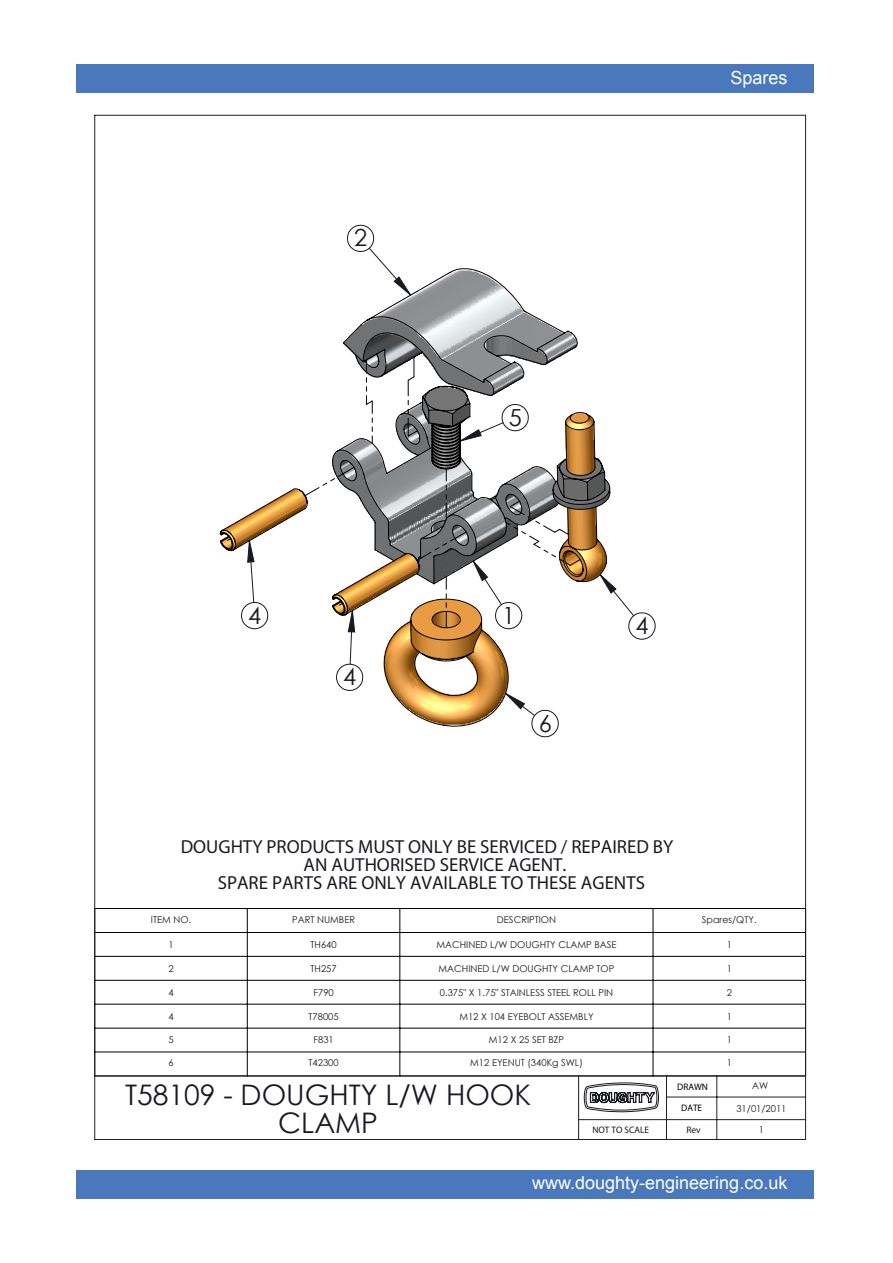
<style>
.page{position:relative;width:893px;height:1263px;background:#fff}
.page>*{position:absolute;margin:0;border:0;box-sizing:border-box;transform-origin:0 0}
.t1{font:28.35px/27.5px "Century Gothic";color:#191924;text-align:center}
.t2{font:23.55px "Century Gothic";color:#191924}
.t3{font:700 18.9px "Century Gothic";color:#191924}
.t4{font:18px "Arial";color:#fff}
.t5{font:9.45px "Century Gothic";color:#191924}
.t6{font:700 9.45px "Century Gothic";color:#191924}
.t7{font:700 9.45px "Century Gothic";color:#000}
</style>
<div class="page">
<div style="left:76px;top:65px;width:738px;height:28px;background:#4a78bd"></div>
<div style="left:76px;top:1170px;width:738px;height:29px;background:#4a78bd"></div>
<img style="left:94px;top:114px;width:713px;height:1026px">
<svg style="left:241px;top:224px;width:415px;height:513px"></svg>
<hr style="left:95px;top:908px;width:711px;height:1px;background:#000">
<svg style="left:247px;top:909px;width:1px;height:23px"></svg>
<svg style="left:399px;top:909px;width:1px;height:23px"></svg>
<svg style="left:653px;top:909px;width:1px;height:23px"></svg>
<hr style="left:247px;top:932px;width:1px;height:144px;background:#000">
<hr style="left:399px;top:932px;width:1px;height:144px;background:#000">
<hr style="left:653px;top:932px;width:1px;height:144px;background:#000">
<hr style="left:95px;top:956px;width:711px;height:1px;background:#000">
<hr style="left:95px;top:980px;width:711px;height:1px;background:#000">
<hr style="left:95px;top:1004px;width:711px;height:1px;background:#000">
<hr style="left:95px;top:1028px;width:711px;height:1px;background:#000">
<hr style="left:95px;top:1052px;width:711px;height:1px;background:#000">
<hr style="left:95px;top:932px;width:711px;height:1px;background:#000">
<svg style="left:249px;top:247px;width:386px;height:469px"></svg>
<hr style="left:578px;top:1076px;width:1px;height:63px;background:#191924">
<svg style="left:584px;top:1082px;width:75px;height:30px"></svg>
<hr style="left:95px;top:115px;width:711px;height:1px;background:#231f20">
<hr style="left:94px;top:115px;width:1px;height:1024px;background:#231f20">
<hr style="left:805px;top:115px;width:1px;height:1024px;background:#231f20">
<hr style="left:95px;top:1139px;width:711px;height:1px;background:#231f20">
<hr style="left:95px;top:1075px;width:711px;height:1px;background:#231f20">
<hr style="left:666px;top:1097px;width:140px;height:1px;background:#231f20">
<hr style="left:666px;top:1076px;width:1px;height:63px;background:#231f20">
<hr style="left:579px;top:1119px;width:227px;height:1px;background:#231f20">
<hr style="left:716px;top:1076px;width:1px;height:63px;background:#231f20">
<svg style="left:219px;top:268px;width:392px;height:459px"></svg>
<svg style="left:431px;top:458px;width:30px;height:61px;background:#7b7d7f"></svg>
<svg style="left:446px;top:577px;width:1px;height:51px"></svg>
<svg style="left:505px;top:500px;width:76px;height:66px"></svg>
<svg style="left:332px;top:594px;width:16px;height:22px"></svg>
<svg style="left:416px;top:531px;width:51px;height:30px;background:#666869"></svg>
<svg style="left:407px;top:357px;width:11px;height:80px"></svg>
<svg style="left:366px;top:360px;width:7px;height:83px"></svg>
<svg style="left:220px;top:529px;width:16px;height:22px"></svg>
<svg style="left:304px;top:466px;width:51px;height:30px"></svg>
<h2 class="t2" style="left:354px;top:224px;width:15px">2</h2>
<h2 class="t2" style="left:248px;top:601px;width:15px">4</h2>
<h2 class="t2" style="left:343px;top:662px;width:15px">4</h2>
<h3 class="t4" style="left:730px;top:66px;width:59px">Spares</h3>
<h2 class="t2" style="left:509px;top:403px;width:15px">5</h2>
<h2 class="t2" style="left:502px;top:601px;width:15px">1</h2>
<h2 class="t2" style="left:539px;top:709px;width:15px">6</h2>
<h2 class="t2" style="left:635px;top:611px;width:15px">4</h2>
<h3 class="t3" style="left:181px;top:835px;width:494px">DOUGHTY PRODUCTS MUST ONLY BE SERVICED / REPAIRED BY</h3>
<h3 class="t3" style="left:304px;top:853px;width:264px">AN AUTHORISED SERVICE AGENT.</h3>
<h3 class="t3" style="left:218px;top:871px;width:429px">SPARE PARTS ARE ONLY AVAILABLE TO THESE AGENTS</h3>
<p class="t5" style="left:151px;top:914px;width:42px">ITEM NO.</p>
<p class="t5" style="left:292px;top:914px;width:64px">PART NUMBER</p>
<p class="t5" style="left:497px;top:914px;width:61px">DESCRIPTION</p>
<p class="t5" style="left:702px;top:914px;width:56px">Spares/QTY.</p>
<p class="t5" style="left:168px;top:939px;width:7px">1</p>
<p class="t5" style="left:311px;top:939px;width:28px">TH640</p>
<p class="t5" style="left:436px;top:939px;width:182px">MACHINED L/W DOUGHTY CLAMP BASE</p>
<p class="t5" style="left:727px;top:939px;width:7px">1</p>
<p class="t5" style="left:168px;top:962px;width:7px">2</p>
<p class="t5" style="left:311px;top:962px;width:28px">TH257</p>
<p class="t5" style="left:439px;top:962px;width:177px">MACHINED L/W DOUGHTY CLAMP TOP</p>
<p class="t5" style="left:727px;top:962px;width:7px">1</p>
<p class="t5" style="left:168px;top:986px;width:7px">4</p>
<p class="t5" style="left:314px;top:986px;width:22px">F790</p>
<p class="t5" style="left:440px;top:986px;width:175px">0.375" X 1.75" STAINLESS STEEL ROLL PIN</p>
<p class="t5" style="left:727px;top:986px;width:7px">2</p>
<p class="t5" style="left:168px;top:1010px;width:7px">4</p>
<p class="t5" style="left:309px;top:1010px;width:32px">T78005</p>
<p class="t5" style="left:459px;top:1010px;width:136px">M12 X 104 EYEBOLT ASSEMBLY</p>
<p class="t5" style="left:727px;top:1010px;width:7px">1</p>
<p class="t5" style="left:169px;top:1034px;width:7px">5</p>
<p class="t5" style="left:314px;top:1034px;width:22px">F831</p>
<p class="t5" style="left:489px;top:1034px;width:77px">M12 X 25 SET BZP</p>
<p class="t5" style="left:727px;top:1034px;width:7px">1</p>
<p class="t5" style="left:169px;top:1057px;width:7px">6</p>
<p class="t5" style="left:309px;top:1057px;width:32px">T42300</p>
<p class="t5" style="left:470px;top:1057px;width:114px">M12 EYENUT (340Kg SWL)</p>
<p class="t5" style="left:727px;top:1057px;width:7px">1</p>
<h1 class="t1" style="left:125px;top:1081px;width:408px">T58109 - DOUGHTY L/W HOOK<br>CLAMP</h1>
<p class="t5" style="left:752px;top:1080px;width:18px">AW</p>
<p class="t7" style="left:677px;top:1081px;width:32px">DRAWN</p>
<p class="t6" style="left:686px;top:1123px;width:16px">Rev</p>
<p class="t5" style="left:736px;top:1103px;width:52px">31/01/2011</p>
<p class="t5" style="left:759px;top:1123px;width:7px">1</p>
<p class="t7" style="left:681px;top:1102px;width:23px">DATE</p>
<p class="t6" style="left:592px;top:1123px;width:58px">NOT TO SCALE</p>
<h3 class="t4" style="left:532px;top:1171px;width:257px">www.doughty-engineering.co.uk</h3>
</div>
